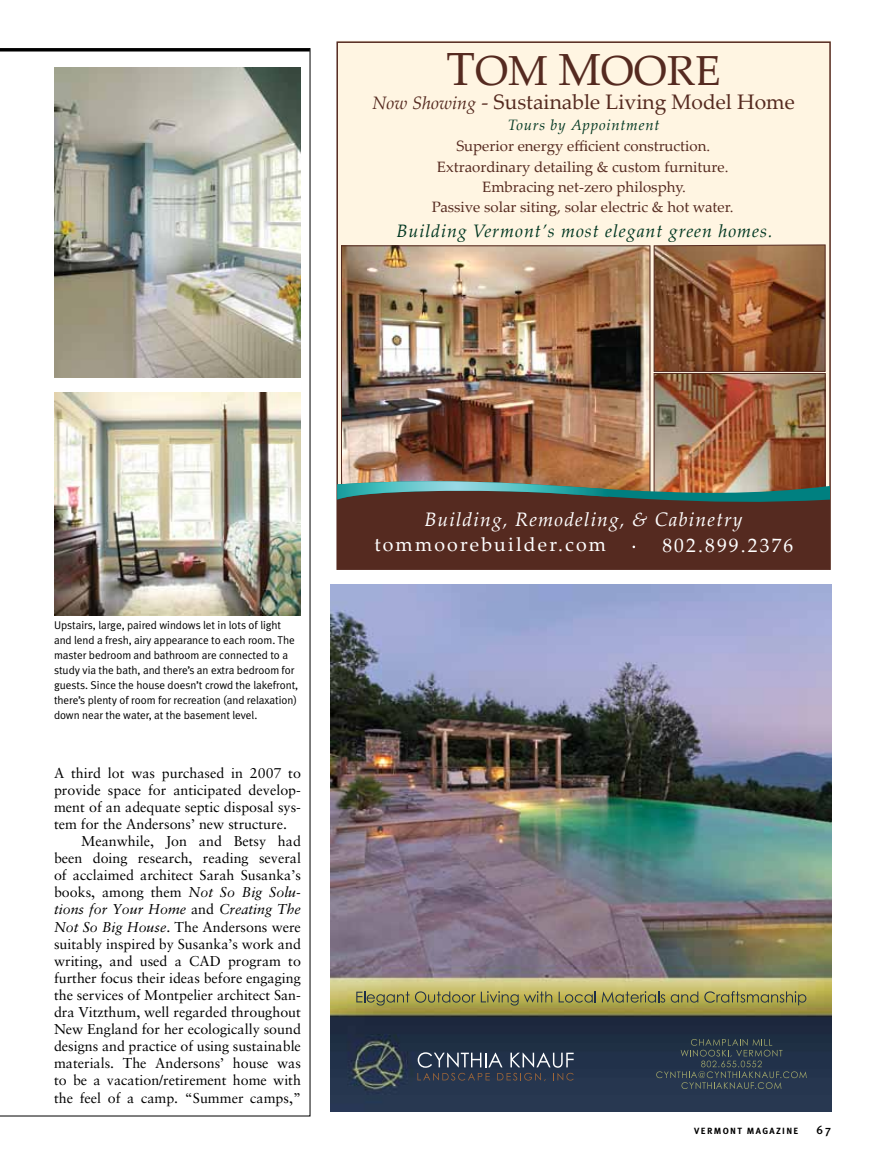
<style>
.page{position:relative;width:885px;height:1175px;background:#fff}
.page>*{position:absolute;margin:0;border:0;box-sizing:border-box;transform-origin:0 0}
.t1{font:42px "Palatino Linotype";color:#552a20}
.t2{font:21px "Palatino Linotype";color:#552a20}
.t3{font:19.5px "Palatino Linotype";letter-spacing:.11em;color:#fff}
.t4{font:italic 19.5px "Palatino Linotype";letter-spacing:.06em;color:#fff}
.t5{font:italic 18px "Palatino Linotype";letter-spacing:.05em;color:#003721}
.t6{font:15px/20.4px "Palatino Linotype";color:#552a20;text-align:center}
.t7{font:italic 15px "Palatino Linotype";letter-spacing:.05em;color:#003721}
.t8{font:14.25px "Sabon";color:#000}
.t9{font:italic 14.25px "Sabon";color:#000}
.t10{font:500 12px "Meta Plus";color:#000}
.t11{font:11.25px/15px "Meta Plus Normal";letter-spacing:-.005em;color:#000}
.t12{font:700 9px "Meta Plus";letter-spacing:.15em;color:#000}
.s1{font-size:46.5px}
.s2{font-size:45px}
.s3{font-style:italic;font-size:18px}
.s4{font-style:italic}
.s5{font-style:normal}
</style>
<div class="page">
<svg style="left:0;top:51px;width:310px;height:1065px"></svg>
<hr style="left:0;top:48px;width:310px;height:3px;background:#000">
<img style="left:54px;top:393px;width:247px;height:222px">
<img style="left:54px;top:68px;width:247px;height:310px">
<div style="left:337px;top:41px;width:493px;height:527px;background:#fff5e2"></div>
<img style="left:343px;top:247px;width:305px;height:234px">
<div style="left:341px;top:245px;width:309px;height:248px;border:1px solid #552a20"></div>
<img style="left:653px;top:244px;width:172px;height:128px">
<img style="left:655px;top:375px;width:168px;height:106px">
<div style="left:653px;top:373px;width:172px;height:134px;border:1px solid #552a20"></div>
<div style="left:337px;top:497px;width:492px;height:72px;background:#552a20"></div>
<img style="left:337px;top:481px;width:492px;height:21px">
<img style="left:331px;top:584px;width:499px;height:527px">
<svg style="left:356px;top:991px;width:53px;height:14px"></svg>
<svg style="left:415px;top:991px;width:137px;height:14px;background:#a09a50"></svg>
<svg style="left:558px;top:991px;width:37px;height:11px"></svg>
<svg style="left:601px;top:991px;width:97px;height:11px"></svg>
<svg style="left:704px;top:991px;width:102px;height:14px"></svg>
<svg style="left:417px;top:1052px;width:156px;height:29px;background:#444e60"></svg>
<svg style="left:656px;top:1039px;width:150px;height:50px;background:#2e3d4c"></svg>
<h1 class="t1" style="left:446px;top:41px;width:276px"><span class="s1">T</span>OM <span class="s2">M</span>OORE</h1>
<h2 class="t2" style="left:372px;top:87px;width:423px"><span class="s3">Now Showing</span> - Sustainable Living Model Home</h2>
<p class="t6" style="left:431px;top:135px;width:303px">Superior energy efficient construction.<br>Extraordinary detailing &amp; custom furniture.<br>Embracing net-zero philosphy.<br>Passive solar siting, solar electric &amp; hot water.</p>
<p class="t5" style="left:396px;top:218px;width:377px">Building Vermont’s most elegant green homes.</p>
<p class="t7" style="left:507px;top:115px;width:153px">Tours by Appointment</p>
<p class="t11" style="left:54px;top:617px;width:245px">Upstairs, large, paired windows let in lots of light and lend a fresh, airy appearance to each room. The master bedroom and bathroom are connected to a study via the bath, and there’s an extra bedroom for guests. Since the house doesn’t crowd the lakefront, there’s plenty of room for recreation (and relaxation) down near the water, at the basement level.</p>
<p class="t8" style="left:54px;top:764px;width:248px">A third lot was purchased in 2007 to</p>
<p class="t8" style="left:54px;top:781px;width:248px">provide space for anticipated develop-</p>
<p class="t8" style="left:54px;top:798px;width:248px">ment of an adequate septic disposal sys-</p>
<p class="t8" style="left:54px;top:815px;width:234px">tem for the Andersons’ new structure.</p>
<p class="t8" style="left:81px;top:832px;width:221px">Meanwhile, Jon and Betsy had</p>
<p class="t8" style="left:54px;top:849px;width:248px">been doing research, reading several</p>
<p class="t8" style="left:54px;top:866px;width:248px">of acclaimed architect Sarah Susanka’s</p>
<p class="t8" style="left:54px;top:883px;width:248px">books, among them <span class="s4">Not So Big Solu-</span></p>
<p class="t9" style="left:54px;top:901px;width:248px">tions for Your Home <span class="s5">and</span> Creating The</p>
<p class="t8" style="left:54px;top:918px;width:248px"><span class="s4">Not So Big House</span>. The Andersons were</p>
<p class="t8" style="left:54px;top:935px;width:248px">suitably inspired by Susanka’s work and</p>
<p class="t8" style="left:54px;top:952px;width:248px">writing, and used a CAD program to</p>
<p class="t8" style="left:54px;top:969px;width:248px">further focus their ideas before engaging</p>
<p class="t8" style="left:54px;top:986px;width:248px">the services of Montpelier architect San-</p>
<p class="t8" style="left:54px;top:1003px;width:248px">dra Vitzthum, well regarded throughout</p>
<p class="t8" style="left:54px;top:1020px;width:248px">New England for her ecologically sound</p>
<p class="t8" style="left:54px;top:1037px;width:248px">designs and practice of using sustainable</p>
<p class="t8" style="left:54px;top:1054px;width:248px">materials. The Andersons’ house was</p>
<p class="t8" style="left:54px;top:1072px;width:248px">to be a vacation/retirement home with</p>
<p class="t8" style="left:54px;top:1089px;width:248px">the feel of a camp. “Summer camps,”</p>
<h3 class="t4" style="left:424px;top:505px;width:319px">Building, Remodeling, &amp; Cabinetry</h3>
<h3 class="t3" style="left:374px;top:530px;width:233px">tommoorebuilder.com</h3>
<h3 class="t3" style="left:662px;top:532px;width:132px">802.899.2376</h3>
<p class="t12" style="left:694px;top:1125px;width:106px">VERMONT M AGAZINE</p>
<p class="t10" style="left:816px;top:1123px;width:16px">67</p>
</div>
